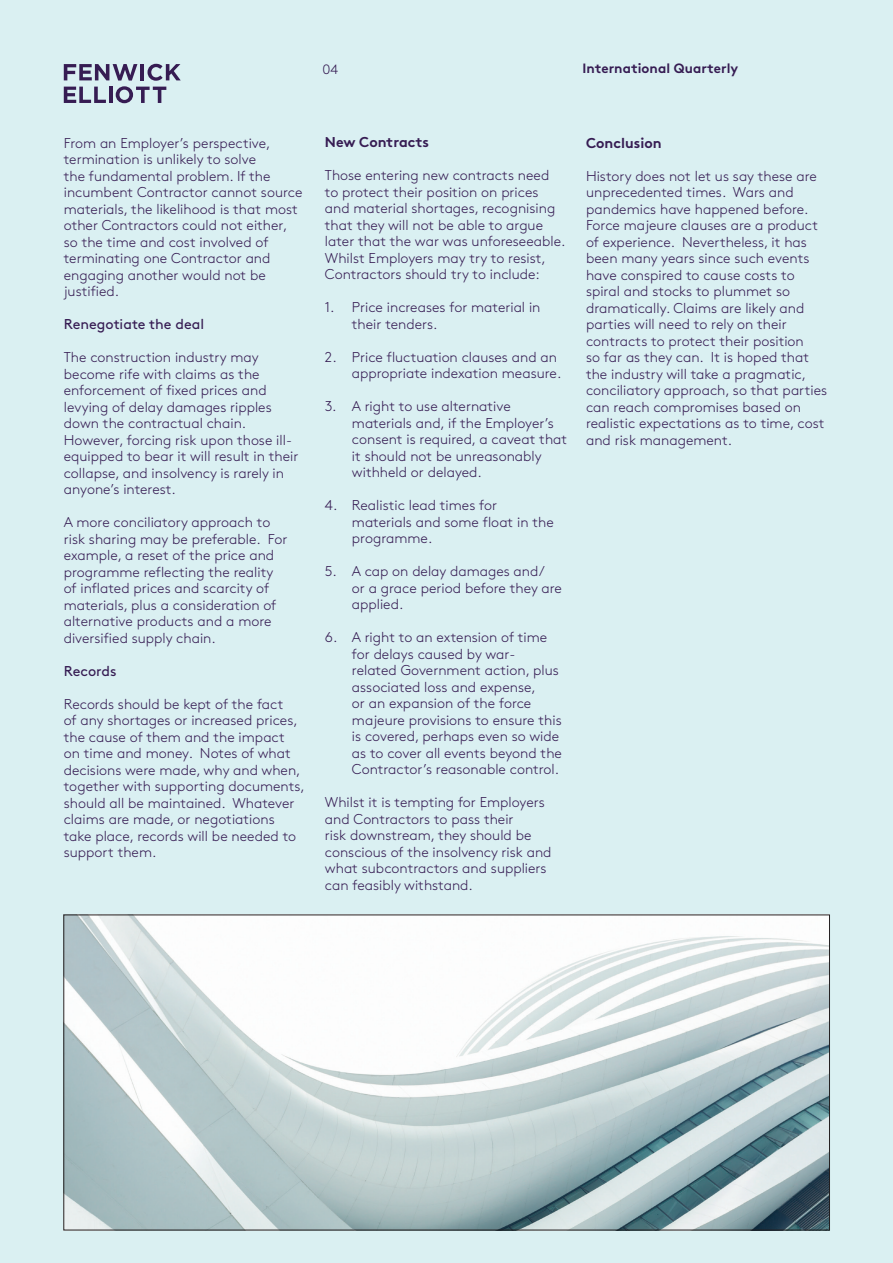
<style>
.page{position:relative;width:893px;height:1263px;background:#daf0f2}
.page>*{position:absolute;margin:0;border:0;box-sizing:border-box;transform-origin:0 0}
.t1{font:300 14.25px/16.5px "Brown";color:#361c53}
.t2{font:14.25px "Brown";color:#361c53}
.t3{font:700 14.25px "Brown";color:#361c53}
.t4{font:700 13.5px "Brown";letter-spacing:.005em;color:#361c53}
.t5{font:300 13.5px "Brown";color:#361c53}
</style>
<div class="page">
<svg style="left:64px;top:64px;width:117px;height:39px"></svg>
<img style="left:65px;top:916px;width:763px;height:312px">
<p class="t5" style="left:323px;top:59px;width:17px">04</p>
<p class="t4" style="left:583px;top:58px;width:157px">International Quarterly</p>
<p class="t1" style="left:64px;top:133px;width:240px">From an Employer’s perspective, termination is unlikely to solve<br>the fundamental problem. If the incumbent Contractor cannot source materials, the likelihood is that most other Contractors could not either, so the time and cost involved of terminating one Contractor and engaging another would not be justified.</p>
<p class="t2" style="left:64px;top:313px;width:142px">Renegotiate the deal</p>
<p class="t1" style="left:64px;top:348px;width:236px">The construction industry may become rife with claims as the enforcement of fixed prices and levying of delay damages ripples down the contractual chain.<br>However, forcing risk upon those ill&shy;equipped to bear it will result in their collapse, and insolvency is rarely in anyone’s interest.</p>
<p class="t1" style="left:64px;top:513px;width:225px">A more conciliatory approach to risk sharing may be preferable. For example, a reset of the price and programme reflecting the reality of inflated prices and scarcity of materials, plus a consideration of alternative products and a more diversified supply chain.</p>
<p class="t2" style="left:64px;top:660px;width:54px">Records</p>
<p class="t1" style="left:64px;top:695px;width:243px">Records should be kept of the fact<br>of any shortages or increased prices, the cause of them and the impact<br>on time and money. Notes of what decisions were made, why and when, together with supporting documents, should all be maintained. Whatever claims are made, or negotiations take place, records will be needed to support them.</p>
<p class="t3" style="left:325px;top:131px;width:106px">New Contracts</p>
<p class="t1" style="left:325px;top:166px;width:242px">Those entering new contracts need to protect their position on prices and material shortages, recognising that they will not be able to argue later that the war was unforeseeable.<br>Whilst Employers may try to resist, Contractors should try to include:</p>
<p class="t1" style="left:352px;top:298px;width:190px;text-indent:-27px">1. Price increases for material in their tenders.</p>
<p class="t1" style="left:352px;top:348px;width:211px;text-indent:-27px">2. Price fluctuation clauses and an appropriate indexation measure.</p>
<p class="t1" style="left:352px;top:397px;width:217px;text-indent:-27px">3. A right to use alternative materials and, if the Employer’s consent is required, a caveat that it should not be unreasonably withheld or delayed.</p>
<p class="t1" style="left:352px;top:496px;width:203px;text-indent:-27px">4. Realistic lead times for materials and some float in the programme.</p>
<p class="t1" style="left:352px;top:562px;width:212px;text-indent:-27px">5. A cap on delay damages and/<br>or a grace period before they are applied.</p>
<p class="t1" style="left:352px;top:628px;width:212px;text-indent:-27px">6. A right to an extension of time for delays caused by war&shy;related Government action, plus associated loss and expense,<br>or an expansion of the force majeure provisions to ensure this is covered, perhaps even so wide as to cover all events beyond the<br>Contractor’s reasonable control.</p>
<p class="t1" style="left:325px;top:793px;width:228px">Whilst it is tempting for Employers and Contractors to pass their<br>risk downstream, they should be conscious of the insolvency risk and what subcontractors and suppliers can feasibly withstand.</p>
<p class="t3" style="left:586px;top:131px;width:77px">Conclusion</p>
<p class="t1" style="left:586px;top:167px;width:243px">History does not let us say these are unprecedented times. Wars and pandemics have happened before.<br>Force majeure clauses are a product of experience. Nevertheless, it has been many years since such events have conspired to cause costs to spiral and stocks to plummet so dramatically. Claims are likely and parties will need to rely on their contracts to protect their position<br>so far as they can. It is hoped that the industry will take a pragmatic, conciliatory approach, so that parties can reach compromises based on realistic expectations as to time, cost and risk management.</p>
</div>
